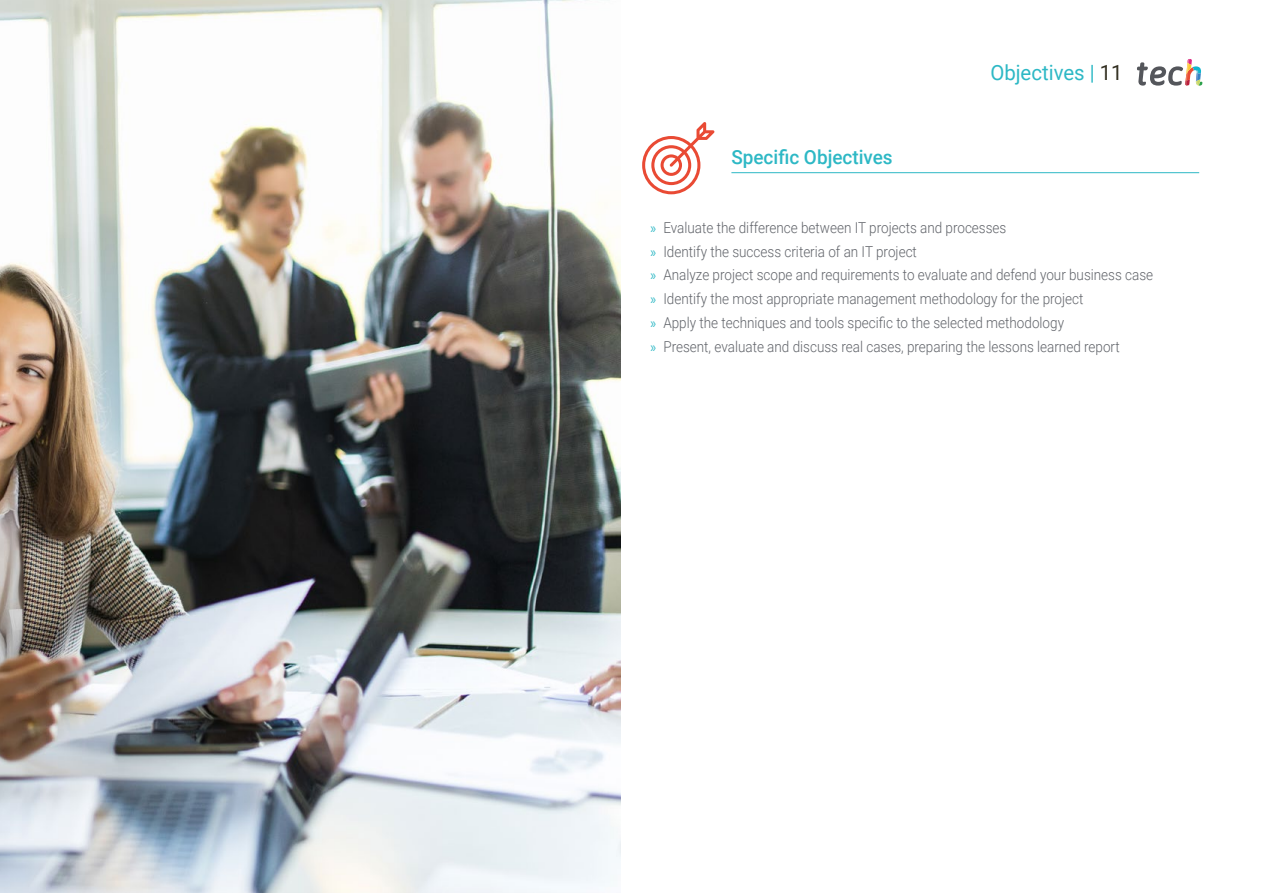
<style>
.page{position:relative;width:1263px;height:893px;background:#fff}
.page>*{position:absolute;margin:0;border:0;box-sizing:border-box;transform-origin:0 0}
.Sección___Pag{font:21px "Roboto";color:#2db8c5}
.Subtítulo_Pag{font:500 19.5px "Roboto";color:#2db8c5}
.t1{font:300 15px "Roboto";color:#61646a;scale:.9 1}
.s1{color:#312e20}
.s2{font-family:"Myriad Pro";font-weight:400;color:#2db8c5}
</style>
<div class="page">
<svg style="left:1137px;top:59px;width:65px;height:27px"></svg>
<hr style="left:731px;top:172px;width:468px;height:1px;background:#2db8c5">
<svg style="left:642px;top:122px;width:72px;height:72px"></svg>
<img style="left:0;top:0;width:621px;height:893px">
<p class="Subtítulo_Pag" style="left:731px;top:144px;width:163px">Specific Objectives</p>
<p class="Sección___Pag" style="left:990px;top:57px;width:134px">Objectives | <span class="s1">11</span></p>
<p class="t1" style="left:651px;top:217px;width:397px"><span class="s2">»</span> Evaluate the difference between IT projects and processes</p>
<p class="t1" style="left:651px;top:241px;width:297px"><span class="s2">»</span> Identify the success criteria of an IT project</p>
<p class="t1" style="left:651px;top:264px;width:560px"><span class="s2">»</span> Analyze project scope and requirements to evaluate and defend your business case</p>
<p class="t1" style="left:651px;top:288px;width:482px"><span class="s2">»</span> Identify the most appropriate management methodology for the project</p>
<p class="t1" style="left:651px;top:312px;width:461px"><span class="s2">»</span> Apply the techniques and tools specific to the selected methodology</p>
<p class="t1" style="left:651px;top:336px;width:523px"><span class="s2">»</span> Present, evaluate and discuss real cases, preparing the lessons learned report</p>
</div>
